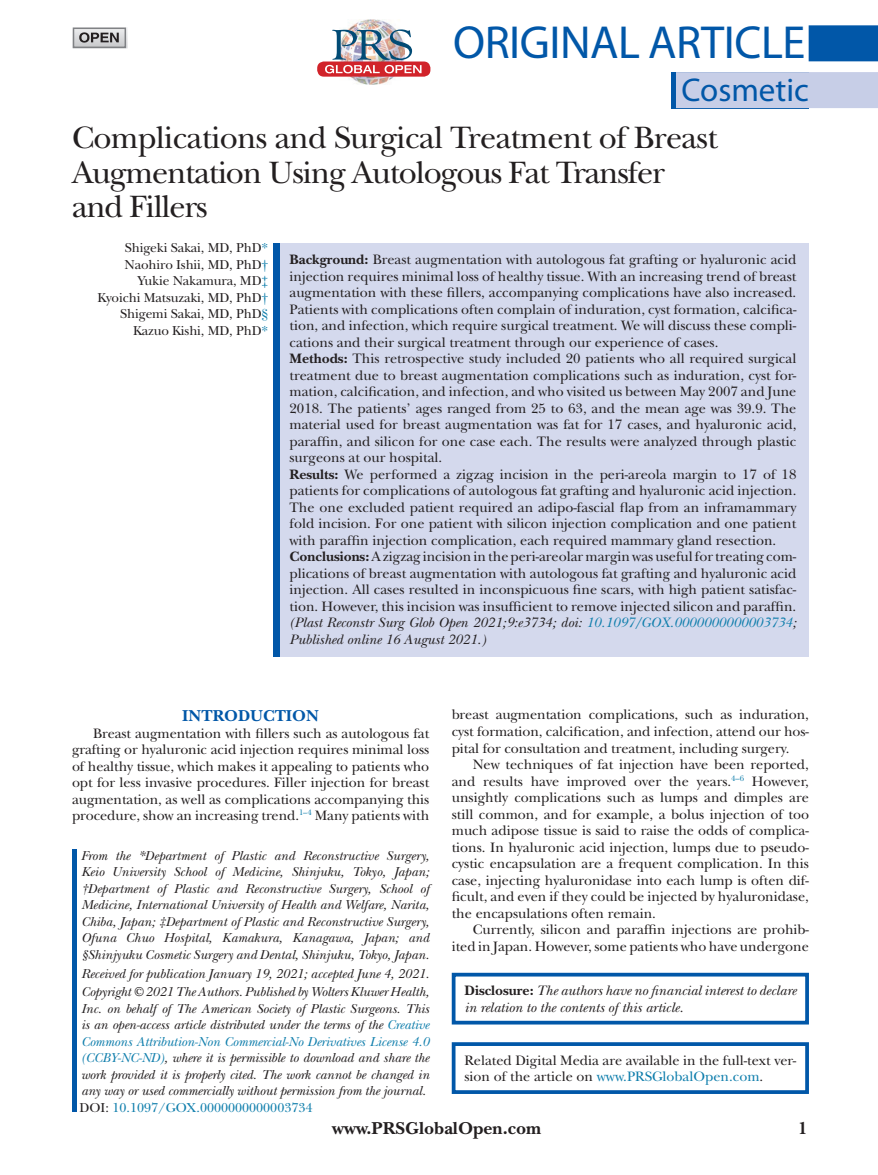
<style>
.page{position:relative;width:878px;height:1175px;background:#fff}
.page>*{position:absolute;margin:0;border:0;box-sizing:border-box;transform-origin:0 0}
.t1{font:46.5px "Myriad Pro";letter-spacing:-.01em;color:#0157a8}
.t2{font:33px "Myriad Pro";color:#0157a8}
.t3{font:32.25px/34.5px "New Baskerville Std";letter-spacing:-.035em;color:#231f20}
.t4{font:700 18px "New Baskerville Std";color:#231f20}
.t5{font:700 16.5px "New Baskerville Std";color:#0157a8}
.t6{font:14.25px/16.5px "New Baskerville Std";color:#231f20;text-align:justify}
.t7{font:italic 14.25px/16.5px "New Baskerville Std";color:#231f20}
.t8{font:italic 13.5px/16.5px "New Baskerville Std";letter-spacing:-.005em;color:#231f20}
.t9{font:13.5px/16.5px "New Baskerville Std";letter-spacing:-.01em;color:#231f20;text-align:right}
.s1{color:#0f7eac}
.s2{font-weight:700}
.s3{font-style:italic}
.s4{font-style:italic;color:#0f7eac}
.s5{font-style:normal}
.s6{font-style:normal;color:#0f7eac}
.s7{font-weight:700;font-style:normal}
</style>
<div class="page">
<img style="left:72px;top:27px;width:55px;height:22px">
<div style="left:73px;top:28px;width:53px;height:20px;border:2px solid #808285"></div>
<svg style="left:79px;top:32px;width:40px;height:11px"></svg>
<div style="left:671px;top:72px;width:138px;height:36px;background:#0157a8"></div>
<div style="left:676px;top:72px;width:202px;height:36px;background:#c7cee7"></div>
<hr style="left:72px;top:849px;width:4px;height:115px;background:#0157a8">
<hr style="left:72px;top:964px;width:4px;height:19px;background:#0157a8">
<hr style="left:72px;top:983px;width:4px;height:113px;background:#0157a8">
<hr style="left:72px;top:1092px;width:4px;height:20px;background:#0157a8">
<div style="left:452px;top:1042px;width:356px;height:52px;border:4px solid #0157a8"></div>
<div style="left:452px;top:972px;width:356px;height:52px;border:4px solid #0157a8"></div>
<div style="left:274px;top:243px;width:534px;height:413px;background:#d4d9ed"></div>
<div style="left:274px;top:242px;width:6px;height:109px;background:#0157a8"></div>
<div style="left:274px;top:340px;width:6px;height:126px;background:#0157a8"></div>
<div style="left:274px;top:456px;width:6px;height:93px;background:#0157a8"></div>
<div style="left:274px;top:538px;width:6px;height:118px;background:#0157a8"></div>
<div style="left:808px;top:25px;width:70px;height:36px;background:#0157a8"></div>
<img style="left:348px;top:20px;width:48px;height:64px">
<svg style="left:317px;top:61px;width:113px;height:16px"></svg>
<img style="left:325px;top:29px;width:96px;height:44px">
<h1 class="t1" style="left:453px;top:14px;width:354px">ORIGINAL ARTICLE</h1>
<h2 class="t2" style="left:681px;top:69px;width:129px">COSMETIC</h2>
<h3 class="t3" style="left:72px;top:121px;width:647px">Complications and Surgical Treatment of Breast<br>Augmentation Using Autologous Fat Transfer and Fillers</h3>
<p class="t9" style="left:97px;top:240px;width:172px">Shigeki Sakai, MD, PhD<span class="s1">*<br></span>Naohiro Ishii, MD, PhD<span class="s1">†<br></span>Yukie Nakamura, MD<span class="s1">‡<br></span>Kyoichi Matsuzaki, MD, PhD<span class="s1">†<br></span>Shigemi Sakai, MD, PhD<span class="s1">§<br></span>Kazuo Kishi, MD, PhD<span class="s1">*</span></p>
<p class="t6" style="left:289px;top:251px;width:508px;text-align:left"><span class="s2">Background:</span> Breast augmentation with autologous fat grafting or hyaluronic acid injection requires minimal loss of healthy tissue. With an increasing trend of breast augmentation with these fillers, accompanying complications have also increased.<br>Patients with complications often complain of induration, cyst formation, calcifica&shy;tion, and infection, which require surgical treatment. We will discuss these compli&shy;cations and their surgical treatment through our experience of cases.<br><span class="s2">Methods:</span> This retrospective study included 20 patients who all required surgical treatment due to breast augmentation complications such as induration, cyst for&shy;mation, calcification, and infection, and who visited us between May 2007 and June 2018. The patients’ ages ranged from 25 to 63, and the mean age was 39.9. The material used for breast augmentation was fat for 17 cases, and hyaluronic acid, paraffin, and silicon for one case each. The results were analyzed through plastic surgeons at our hospital.<br><span class="s2">Results:</span> We performed a zigzag incision in the peri-areola margin to 17 of 18 patients for complications of autologous fat grafting and hyaluronic acid injection.<br>The one excluded patient required an adipo-fascial flap from an inframammary fold incision. For one patient with silicon injection complication and one patient with paraffin injection complication, each required mammary gland resection.<br><span class="s2">Conclusions:</span> A zigzag incision in the peri-areolar margin was useful for treating com&shy;plications of breast augmentation with autologous fat grafting and hyaluronic acid injection. All cases resulted in inconspicuous fine scars, with high patient satisfac&shy;tion. However, this incision was insufficient to remove injected silicon and paraffin. <span class="s3">(Plast Reconstr Surg Glob Open 2021;9:e3734; doi:</span> <span class="s4">10.1097/GOX.0000000000003734</span><span class="s3">; Published online 16 August 2021.)</span></p>
<p class="t5" style="left:182px;top:706px;width:138px">INTRODUCTION</p>
<p class="t6" style="left:72px;top:724px;width:359px;text-indent:21px">Breast augmentation with fillers such as autologous fat grafting or hyaluronic acid injection requires minimal loss of healthy tissue, which makes it appealing to patients who opt for less invasive procedures. Filler injection for breast augmentation, as well as complications accompanying this procedure, show an increasing trend.<sup>1–4</sup> Many patients with</p>
<p class="t8" style="left:81px;top:847px;width:350px;text-align:justify">From the *Department of Plastic and Reconstructive Surgery, Keio University School of Medicine, Shinjuku, Tokyo, Japan; †Department of Plastic and Reconstructive Surgery, School of Medicine, International University of Health and Welfare, Narita, Chiba, Japan; ‡Department of Plastic and Reconstructive Surgery, Ofuna Chuo Hospital, Kamakura, Kanagawa, Japan; and §Shinjyuku Cosmetic Surgery and Dental, Shinjuku, Tokyo, Japan.</p>
<p class="t8" style="left:81px;top:964px;width:350px;line-height:18.8px">Received for publication January 19, 2021; accepted June 4, 2021.<br>Copyright © 2021 The Authors. Published by Wolters Kluwer Health,</p>
<p class="t8" style="left:80px;top:1000px;width:351px">Inc. on behalf of The American Society of Plastic Surgeons. This is an open-access article distributed under the terms of the <span class="s1">Creative Commons Attribution-Non Commercial-No Derivatives License 4.0 (CCBY-NC-ND)</span>, where it is permissible to download and share the work provided it is properly cited. The work cannot be changed in any way or used commercially without permission from the journal.<br><span class="s5">DOI:</span> <span class="s6">10.1097/GOX.0000000000003734</span></p>
<p class="t6" style="left:451px;top:706px;width:359px">breast augmentation complications, such as induration, cyst formation, calcification, and infection, attend our hos&shy;pital for consultation and treatment, including surgery.</p>
<p class="t6" style="left:451px;top:756px;width:359px;text-indent:21px">New techniques of fat injection have been reported, and results have improved over the years.<sup>4–6</sup> However, unsightly complications such as lumps and dimples are still common, and for example, a bolus injection of too much adipose tissue is said to raise the odds of complica&shy;tions. In hyaluronic acid injection, lumps due to pseudo&shy;cystic encapsulation are a frequent complication. In this case, injecting hyaluronidase into each lump is often dif&shy;ficult, and even if they could be injected by hyaluronidase, the encapsulations often remain.</p>
<p class="t6" style="left:451px;top:921px;width:359px;text-align:right">Currently, silicon and paraffin injections are prohib&shy;ited in Japan. However, some patients who have undergone</p>
<p class="t7" style="left:464px;top:982px;width:333px"><span class="s7">Disclosure:</span> The authors have no financial interest to declare in relation to the contents of this article.</p>
<p class="t6" style="left:464px;top:1051px;width:333px">Related Digital Media are available in the full-text ver&shy;sion of the article on <span class="s1">www.PRSGlobalOpen.com</span>.</p>
<p class="t4" style="left:332px;top:1118px;width:210px">www.PRSGlobalOpen.com</p>
<p class="t4" style="left:798px;top:1118px;width:11px">1</p>
</div>
